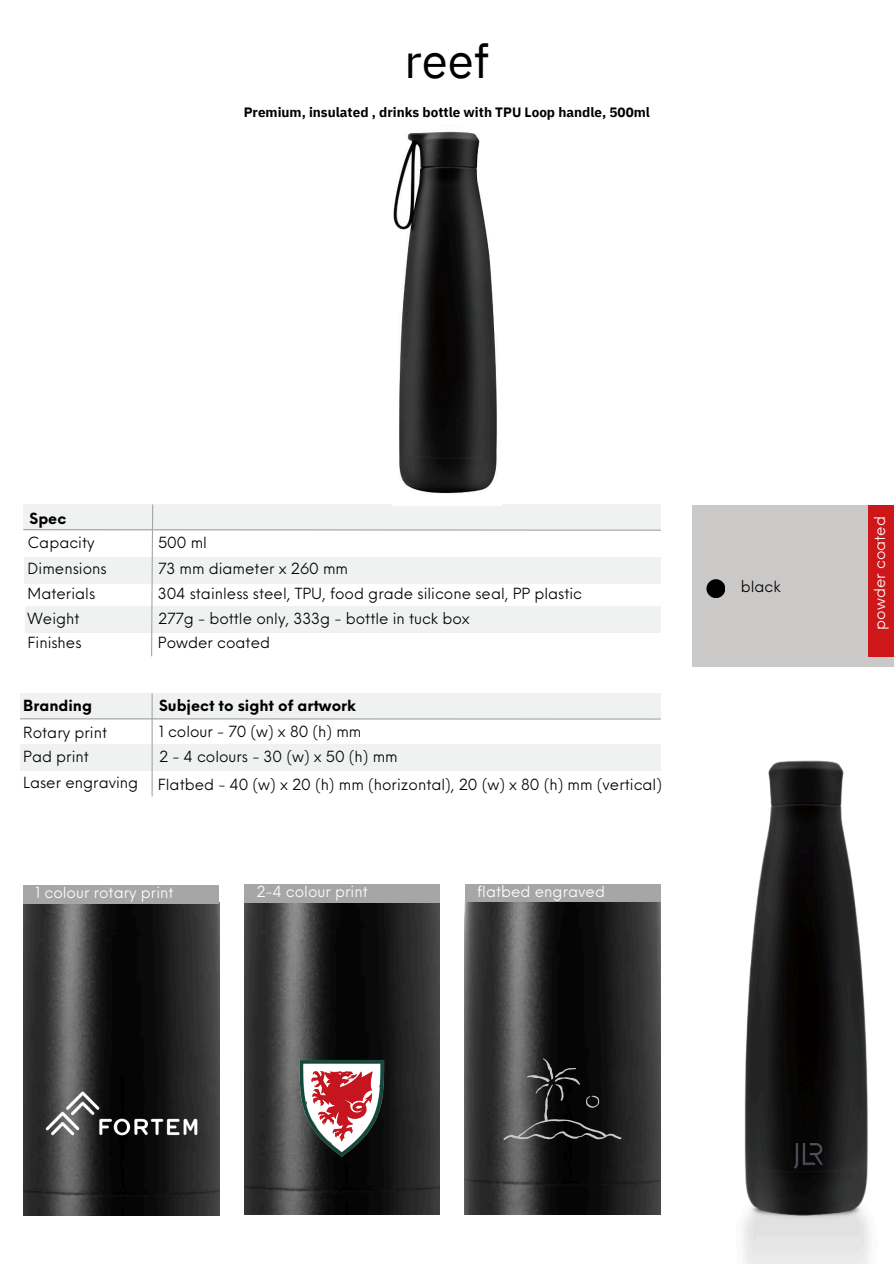
<style>
.page{position:relative;width:894px;height:1264px;background:#fff}
.page>*{position:absolute;margin:0;border:0;box-sizing:border-box;transform-origin:0 0}
.t1{font:47.4px "IBM Plex Sans";color:#000}
.t2{font:15px "Neue Einstellung";color:#000}
.t3{font:15px "Neue Einstellung";color:#fff}
.t4{font:700 15px "Neue Einstellung";color:#000}
.t5{font:700 13.5px "IBM Plex Sans";color:#000}
</style>
<div class="page">
<img style="left:244px;top:902px;width:196px;height:312px">
<div style="left:244px;top:884px;width:196px;height:18px;background:#a6a6a6"></div>
<div style="left:464px;top:884px;width:196px;height:18px;background:#a6a6a6"></div>
<img style="left:23px;top:903px;width:196px;height:312px">
<div style="left:23px;top:885px;width:196px;height:18px;background:#a6a6a6"></div>
<div style="left:691px;top:505px;width:202px;height:162px;background:#cbc8c8"></div>
<div style="left:868px;top:505px;width:25px;height:152px;background:#cd1719"></div>
<div style="left:706px;top:579px;width:19px;height:19px;background:#000;border-radius:50%"></div>
<svg style="left:23px;top:504px;width:638px;height:153px"></svg>
<div style="left:20px;top:744px;width:640px;height:27px;background:#f0f2f2"></div>
<div style="left:20px;top:693px;width:640px;height:26px;background:#f0f2f2"></div>
<hr style="left:20px;top:718px;width:640px;height:1px;background:#a6a6a6">
<hr style="left:151px;top:693px;width:2px;height:103px;background:#a6a6a6">
<img style="left:464px;top:902px;width:196px;height:312px">
<svg style="left:503px;top:1058px;width:119px;height:82px;background:#313131"></svg>
<img style="left:45px;top:1090px;width:152px;height:45px">
<img style="left:298px;top:1058px;width:87px;height:99px">
<img style="left:309px;top:1058px;width:68px;height:85px">
<img style="left:392px;top:131px;width:109px;height:374px">
<img style="left:737px;top:760px;width:139px;height:470px">
<h3 class="t1" style="left:404px;top:29px;width:86px">reef</h3>
<h3 class="t5" style="left:243px;top:103px;width:407px">Premium, insulated , drinks bottle with TPU Loop handle, 500ml</h3>
<h3 class="t4" style="left:30px;top:504px;width:38px">Spec</h3>
<h2 class="t2" style="left:28px;top:529px;width:68px">Capacity</h2>
<p class="t2" style="left:158px;top:529px;width:50px">500 ml</p>
<h3 class="t2" style="left:28px;top:554px;width:81px">Dimensions</h3>
<h3 class="t2" style="left:158px;top:555px;width:191px">73 mm diameter x 260 mm</h3>
<h3 class="t2" style="left:28px;top:580px;width:69px">Materials</h3>
<h3 class="t2" style="left:158px;top:580px;width:425px">304 stainless steel, TPU, food grade silicone seal, PP plastic</h3>
<p class="t2" style="left:28px;top:605px;width:53px">Weight</p>
<p class="t2" style="left:158px;top:605px;width:313px">277g - bottle only, 333g - bottle in tuck box</p>
<h3 class="t2" style="left:28px;top:629px;width:55px">Finishes</h3>
<h3 class="t2" style="left:158px;top:629px;width:114px">Powder coated</h3>
<h3 class="t4" style="left:23px;top:692px;width:70px">Branding</h3>
<h3 class="t4" style="left:159px;top:692px;width:198px">Subject to sight of artwork</h3>
<p class="t2" style="left:23px;top:743px;width:67px">Pad print</p>
<h2 class="t2" style="left:159px;top:743px;width:240px">2 - 4 colours - 30 (w) x 50 (h) mm</h2>
<h3 class="t2" style="left:23px;top:719px;width:85px">Rotary print</h3>
<h3 class="t2" style="left:159px;top:718px;width:204px">1 colour - 70 (w) x 80 (h) mm</h3>
<h3 class="t2" style="left:158px;top:770px;width:505px">Flatbed - 40 (w) x 20 (h) mm (horizontal), 20 (w) x 80 (h) mm (vertical)</h3>
<h3 class="t2" style="left:23px;top:769px;width:116px">Laser engraving</h3>
<h3 class="t3" style="left:36px;top:879px;width:139px">1 colour rotary print</h3>
<h2 class="t3" style="left:256px;top:878px;width:113px">2-4 colour print</h2>
<p class="t3" style="left:477px;top:878px;width:129px">flatbed engraved</p>
<p class="t2" style="left:740px;top:573px;width:41px">black</p>
<h3 class="t3" style="left:865px;top:629px;width:115px;rotate:-90deg">powder coated</h3>
<h1 class="t3" style="left:860px;top:597px;width:49px;rotate:-90deg">classic</h1>
</div>
